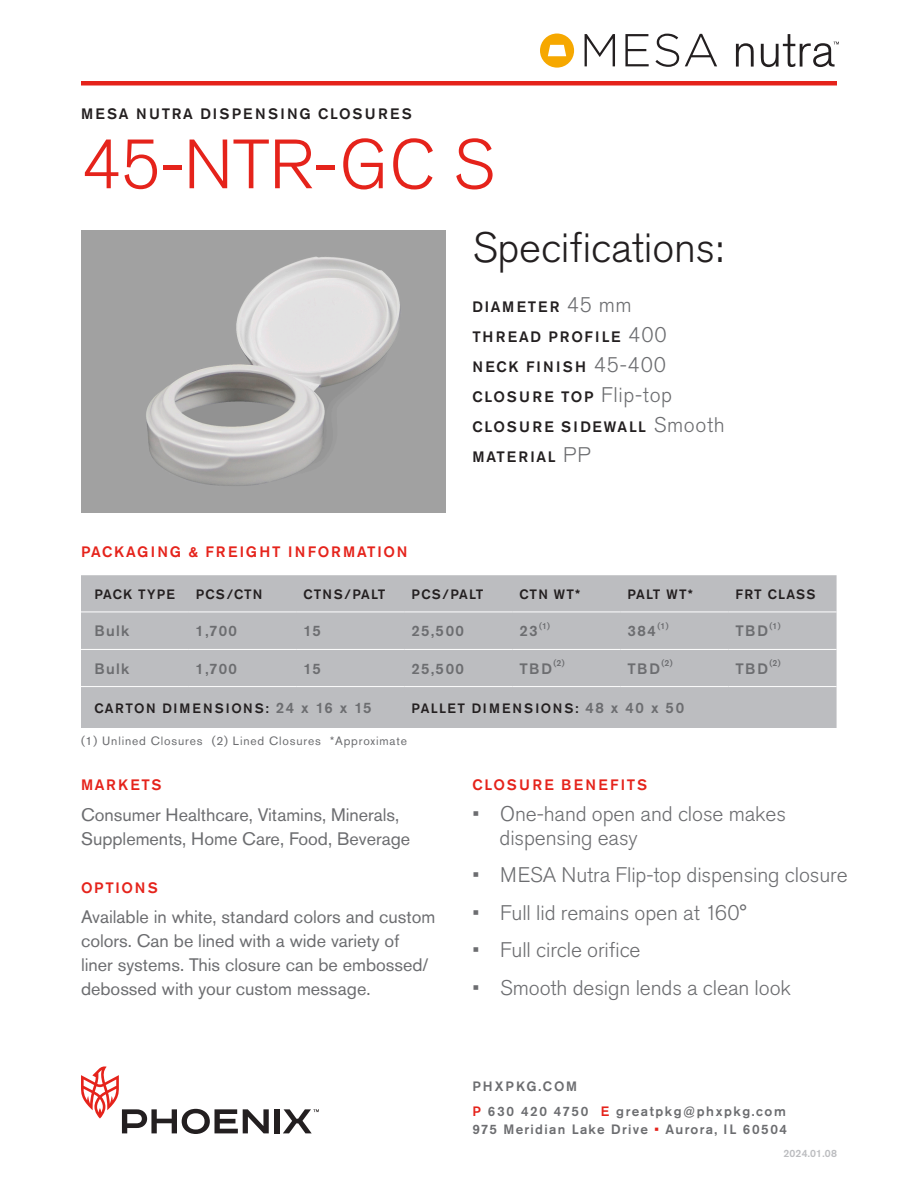
<style>
.page{position:relative;width:918px;height:1188px;background:#fff}
.page>*{position:absolute;margin:0;border:0;box-sizing:border-box;transform-origin:0 0}
.t1{font:300 69px "Akzidenz Grotesk Std";letter-spacing:-.005em;color:#e5231b}
.Specifications_Header{font:300 42px "Akzidenz Grotesk Std";letter-spacing:-.005em;color:#231f20}
.t2{font:300 21px/24px "Akzidenz Grotesk Std";letter-spacing:-.005em;color:#6c6d70}
.Body_Copy{font:18px/24px "Akzidenz Grotesk Std";color:#6c6d70}
.Specifications_Copy{font:500 15px "Akzidenz Grotesk Std";letter-spacing:.115em;color:#231f20}
.Table_Product_Info{font:500 15px "Akzidenz Grotesk Std";letter-spacing:.09em;color:#6c6d70}
.Specifications_Copy-2{font:500 15px "Akzidenz Grotesk Std";letter-spacing:.155em;color:#231f20}
.Heading_PMS_485{font:500 15px "Akzidenz Grotesk Std";letter-spacing:.115em;color:#e5231b}
.Heading_PMS_485-2{font:500 15px "Akzidenz Grotesk Std";letter-spacing:.155em;color:#e5231b}
.Table_Headers{font:500 13.5px "Akzidenz Grotesk Std";letter-spacing:.085em;color:#231f20}
.Table_Product_Info-2{font:500 13.5px "Akzidenz Grotesk Std";letter-spacing:.115em;color:#231f20}
.t3{font:500 13.5px/24.8px "Akzidenz Grotesk Std";letter-spacing:.115em;color:#6c6d70}
.t4{font:500 13.5px "Akzidenz Grotesk Std";letter-spacing:.095em;color:#6c6d70}
.Table_Caption{font:12px "Akzidenz Grotesk Std";letter-spacing:.07em;color:#6c6d70}
.t5{font:500 10.5px "Akzidenz Grotesk Std";letter-spacing:.02em;color:#bcbdc0}
.Table_Product_Info-3{font:500 8.7px "Akzidenz Grotesk Std";color:#6c6d70}
.s1{font-weight:300;font-size:21px;color:#6c6d70}
.s2{font-size:15px;color:#6c6d70}
.s3{color:#e5231b}
</style>
<div class="page">
<div style="left:274px;top:1109px;width:5px;height:24px;background:#231f20"></div>
<svg style="left:81px;top:1066px;width:188px;height:68px"></svg>
<svg style="left:283px;top:1109px;width:36px;height:24px"></svg>
<div style="left:81px;top:81px;width:756px;height:5px;background:#e5231b"></div>
<svg style="left:585px;top:34px;width:30px;height:32px"></svg>
<svg style="left:625px;top:34px;width:24px;height:32px"></svg>
<svg style="left:655px;top:34px;width:24px;height:33px"></svg>
<svg style="left:685px;top:34px;width:32px;height:32px"></svg>
<svg style="left:540px;top:34px;width:34px;height:34px"></svg>
<svg style="left:736px;top:34px;width:103px;height:33px"></svg>
<div style="left:81px;top:575px;width:756px;height:153px;background:#bcbdc0"></div>
<hr style="left:297px;top:612px;width:108px;height:1px;background:#fff">
<hr style="left:405px;top:612px;width:108px;height:1px;background:#fff">
<hr style="left:513px;top:612px;width:108px;height:1px;background:#fff">
<hr style="left:621px;top:612px;width:108px;height:1px;background:#fff">
<hr style="left:729px;top:612px;width:108px;height:1px;background:#fff">
<hr style="left:81px;top:649px;width:108px;height:1px;background:#fff">
<hr style="left:189px;top:649px;width:108px;height:1px;background:#fff">
<hr style="left:297px;top:649px;width:108px;height:1px;background:#fff">
<hr style="left:405px;top:649px;width:108px;height:1px;background:#fff">
<hr style="left:513px;top:649px;width:108px;height:1px;background:#fff">
<hr style="left:621px;top:649px;width:108px;height:1px;background:#fff">
<hr style="left:729px;top:649px;width:108px;height:1px;background:#fff">
<hr style="left:81px;top:686px;width:108px;height:1px;background:#fff">
<hr style="left:189px;top:686px;width:108px;height:1px;background:#fff">
<hr style="left:297px;top:686px;width:108px;height:1px;background:#fff">
<hr style="left:405px;top:686px;width:108px;height:1px;background:#fff">
<hr style="left:513px;top:686px;width:108px;height:1px;background:#fff">
<hr style="left:621px;top:686px;width:108px;height:1px;background:#fff">
<hr style="left:729px;top:686px;width:108px;height:1px;background:#fff">
<hr style="left:81px;top:612px;width:108px;height:1px;background:#fff">
<hr style="left:189px;top:612px;width:108px;height:1px;background:#fff">
<img style="left:81px;top:230px;width:365px;height:283px">
<p class="Specifications_Copy-2" style="left:81px;top:105px;width:332px">MESA NUTRA DISPENSING CLOSURES</p>
<h1 class="t1" style="left:81px;top:126px;width:415px">45-NTR-GC S</h1>
<p class="Specifications_Header" style="left:472px;top:224px;width:252px">Specifications:</p>
<p class="Specifications_Copy" style="left:472px;top:298px;width:161px">DIAMETER <span class="s1">45 mm</span></p>
<p class="Specifications_Copy" style="left:472px;top:328px;width:196px">THREAD PROFILE <span class="s1">400</span></p>
<p class="Specifications_Copy-2" style="left:472px;top:358px;width:195px">NECK FINISH <span class="s1">45-400</span></p>
<p class="Specifications_Copy" style="left:472px;top:388px;width:201px">CLOSURE TOP <span class="s1">Flip-top</span></p>
<p class="Specifications_Copy" style="left:472px;top:418px;width:254px">CLOSURE SIDEWALL <span class="s1">Smooth</span></p>
<p class="Specifications_Copy" style="left:472px;top:448px;width:120px">MATERIAL <span class="s1">PP</span></p>
<p class="Heading_PMS_485" style="left:81px;top:543px;width:328px">PACKAGING &amp; FREIGHT INFORMATION</p>
<p class="Table_Headers" style="left:94px;top:586px;width:82px">PACK TYPE</p>
<p class="Table_Headers" style="left:196px;top:586px;width:68px">PCS/CTN</p>
<p class="Table_Headers" style="left:304px;top:586px;width:83px">CTNS/PALT</p>
<p class="Table_Headers" style="left:412px;top:586px;width:73px">PCS/PALT</p>
<p class="Table_Headers" style="left:519px;top:586px;width:62px">CTN WT*</p>
<p class="Table_Headers" style="left:627px;top:586px;width:67px">PALT WT*</p>
<p class="Table_Headers" style="left:735px;top:586px;width:82px">FRT CLASS</p>
<p class="Table_Product_Info" style="left:94px;top:622px;width:36px">Bulk</p>
<p class="Table_Product_Info" style="left:196px;top:622px;width:43px">1,700</p>
<p class="Table_Product_Info" style="left:304px;top:622px;width:19px">15</p>
<p class="Table_Product_Info" style="left:412px;top:622px;width:54px">25,500</p>
<p class="Table_Product_Info" style="left:519px;top:622px;width:20px">23</p>
<p class="Table_Product_Info-3" style="left:539px;top:620px;width:13px">(1)</p>
<p class="Table_Product_Info-3" style="left:657px;top:620px;width:13px">(1)</p>
<p class="Table_Product_Info-3" style="left:769px;top:620px;width:13px">(1)</p>
<p class="Table_Product_Info" style="left:735px;top:622px;width:34px">TBD</p>
<p class="Table_Product_Info" style="left:627px;top:622px;width:30px">384</p>
<p class="Table_Product_Info-3" style="left:554px;top:657px;width:13px">(2)</p>
<p class="Table_Product_Info" style="left:94px;top:659px;width:36px">Bulk</p>
<p class="Table_Product_Info" style="left:196px;top:659px;width:43px">1,700</p>
<p class="Table_Product_Info" style="left:304px;top:659px;width:19px">15</p>
<p class="Table_Product_Info" style="left:412px;top:659px;width:54px">25,500</p>
<p class="Table_Product_Info" style="left:519px;top:659px;width:34px">TBD</p>
<p class="Table_Product_Info-3" style="left:661px;top:657px;width:13px">(2)</p>
<p class="Table_Product_Info" style="left:627px;top:659px;width:34px">TBD</p>
<p class="Table_Product_Info-3" style="left:769px;top:657px;width:13px">(2)</p>
<p class="Table_Product_Info" style="left:735px;top:659px;width:34px">TBD</p>
<p class="Table_Product_Info-2" style="left:94px;top:700px;width:279px">CARTON DIMENSIONS: <span class="s2">24 x 16 x 15</span></p>
<p class="Table_Product_Info-2" style="left:412px;top:700px;width:274px">PALLET DIMENSIONS: <span class="s2">48 x 40 x 50</span></p>
<p class="Table_Caption" style="left:81px;top:733px;width:328px">(1) Unlined Closures (2) Lined Closures *Approximate</p>
<p class="Heading_PMS_485" style="left:81px;top:775px;width:82px">MARKETS</p>
<p class="Body_Copy" style="left:81px;top:802px;width:331px">Consumer Healthcare, Vitamins, Minerals,<br>Supplements, Home Care, Food, Beverage</p>
<p class="Heading_PMS_485" style="left:81px;top:878px;width:78px">OPTIONS</p>
<p class="Body_Copy" style="left:81px;top:905px;width:356px">Available in white, standard colors and custom colors. Can be lined with a wide variety of liner systems. This closure can be embossed/ debossed with your custom message.</p>
<p class="Heading_PMS_485-2" style="left:472px;top:775px;width:176px">CLOSURE BENEFITS</p>
<p class="t2" style="left:500px;top:802px;width:288px;text-indent:-27px">• One-hand open and close makes dispensing easy</p>
<p class="t2" style="left:472px;top:863px;width:377px">• MESA Nutra Flip-top dispensing closure</p>
<p class="t2" style="left:472px;top:901px;width:276px">• Full lid remains open at 160°</p>
<p class="t2" style="left:472px;top:938px;width:170px">• Full circle orifice</p>
<p class="t2" style="left:472px;top:976px;width:320px">• Smooth design lends a clean look</p>
<p class="t3" style="left:472px;top:1074px;width:315px">PHXPKG.COM<br><span class="s3">P</span> 630 420 4750 <span class="s3">E</span> greatpkg@phxpkg.com</p>
<p class="t4" style="left:472px;top:1121px;width:316px">975 Meridian Lake Drive <span class="s3">•</span> Aurora, IL 60504</p>
<p class="t5" style="left:783px;top:1147px;width:55px">2024.01.08</p>
</div>
